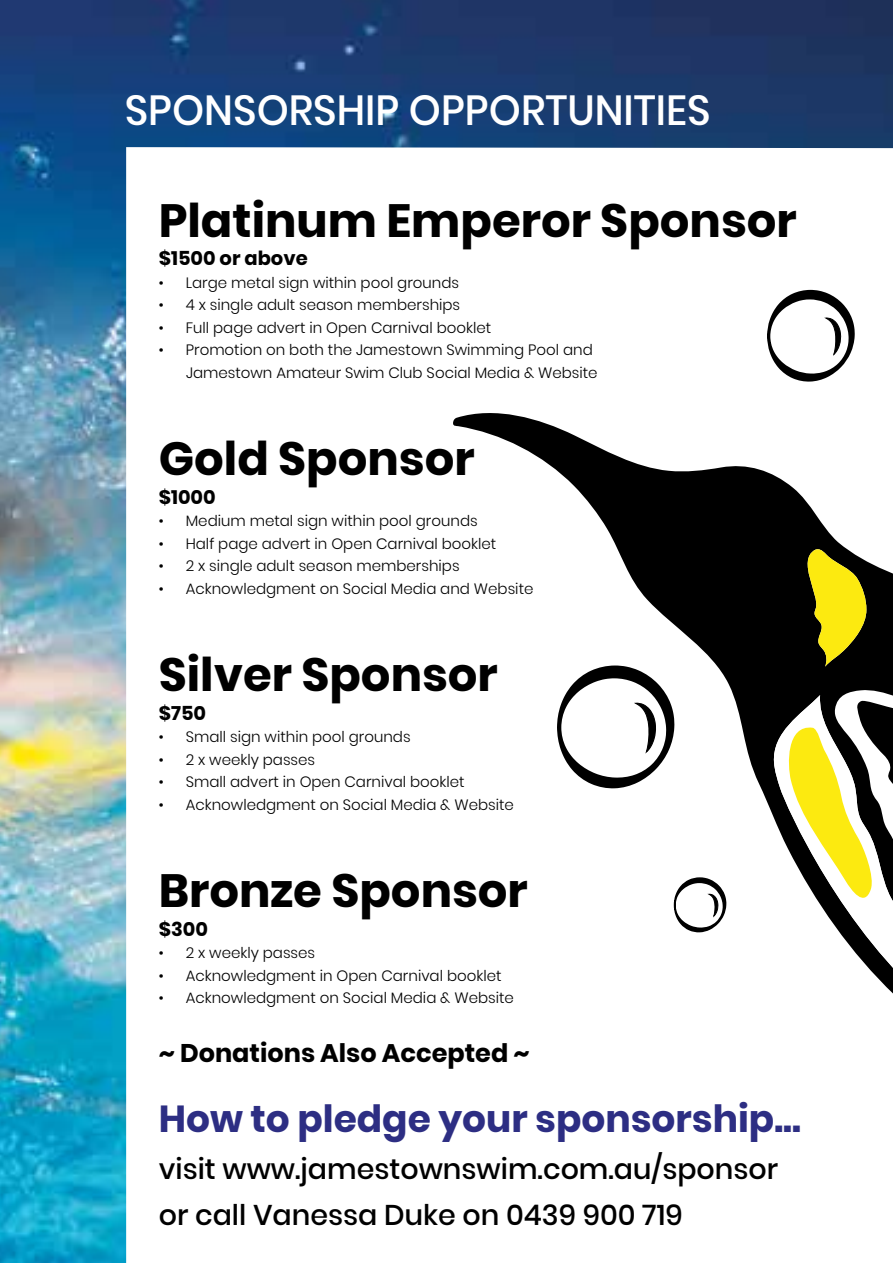
<style>
.page{position:relative;width:893px;height:1263px;background:#fff}
.page>*{position:absolute;margin:0;border:0;box-sizing:border-box;transform-origin:0 0}
.t1{font:700 46.5px "Poppins";color:#000}
.t2{font:500 42px "Poppins";color:#fff}
.t3{font:700 37.5px "Poppins";color:#2d2e83}
.t4{font:500 28.5px/46.5px "Poppins";color:#000}
.t5{font:700 25.5px "Poppins";color:#000}
.t6{font:700 19.5px "Poppins";color:#000}
.t7{font:300 15px/22.5px "Poppins";color:#000}
</style>
<div class="page">
<img style="left:0;top:0;width:893px;height:1263px">
<svg style="left:424px;top:375px;width:469px;height:633px"></svg>
<svg style="left:453px;top:406px;width:440px;height:602px"></svg>
<svg style="left:761px;top:533px;width:132px;height:475px"></svg>
<svg style="left:555px;top:664px;width:121px;height:126px"></svg>
<svg style="left:766px;top:289px;width:89px;height:94px"></svg>
<svg style="left:673px;top:876px;width:54px;height:57px"></svg>
<h2 class="t2" style="left:125px;top:85px;width:587px">SPONSORSHIP OPPORTUNITIES</h2>
<h1 class="t1" style="left:159px;top:193px;width:639px">Platinum Emperor Sponsor</h1>
<h3 class="t6" style="left:159px;top:247px;width:150px">$1500 or above</h3>
<p class="t7" style="left:159px;top:271px;width:302px">• Large metal sign within pool grounds</p>
<p class="t7" style="left:159px;top:294px;width:303px">• 4 x single adult season memberships</p>
<p class="t7" style="left:159px;top:316px;width:334px">• Full page advert in Open Carnival booklet</p>
<p class="t7" style="left:186px;top:339px;width:413px;text-indent:-27px">• Promotion on both the Jamestown Swimming Pool and<br>Jamestown Amateur Swim Club Social Media &amp; Website</p>
<h1 class="t1" style="left:159px;top:432px;width:317px">Gold Sponsor</h1>
<h3 class="t6" style="left:159px;top:485px;width:58px">$1000</h3>
<p class="t7" style="left:159px;top:510px;width:320px">• Medium metal sign within pool grounds</p>
<p class="t7" style="left:159px;top:532px;width:339px">• Half page advert in Open Carnival booklet</p>
<p class="t7" style="left:159px;top:555px;width:302px">• 2 x single adult season memberships</p>
<p class="t7" style="left:159px;top:577px;width:376px">• Acknowledgment on Social Media and Website</p>
<h1 class="t1" style="left:159px;top:648px;width:341px">Silver Sponsor</h1>
<h3 class="t6" style="left:159px;top:701px;width:49px">$750</h3>
<p class="t7" style="left:159px;top:726px;width:253px">• Small sign within pool grounds</p>
<p class="t7" style="left:159px;top:748px;width:158px">• 2 x weekly passes</p>
<p class="t7" style="left:159px;top:771px;width:307px">• Small advert in Open Carnival booklet</p>
<p class="t7" style="left:159px;top:793px;width:357px">• Acknowledgment on Social Media &amp; Website</p>
<h1 class="t1" style="left:159px;top:864px;width:371px">Bronze Sponsor</h1>
<h3 class="t6" style="left:159px;top:917px;width:51px">$300</h3>
<p class="t7" style="left:159px;top:942px;width:158px">• 2 x weekly passes</p>
<p class="t7" style="left:159px;top:964px;width:344px">• Acknowledgment in Open Carnival booklet</p>
<p class="t7" style="left:159px;top:987px;width:357px">• Acknowledgment on Social Media &amp; Website</p>
<h3 class="t5" style="left:159px;top:1038px;width:372px">~ Donations Also Accepted ~</h3>
<h3 class="t3" style="left:159px;top:1097px;width:644px">How to pledge your sponsorship...</h3>
<h3 class="t4" style="left:159px;top:1146px;width:621px">visit www.jamestownswim.com.au/sponsor or call Vanessa Duke on 0439 900 719</h3>
</div>
